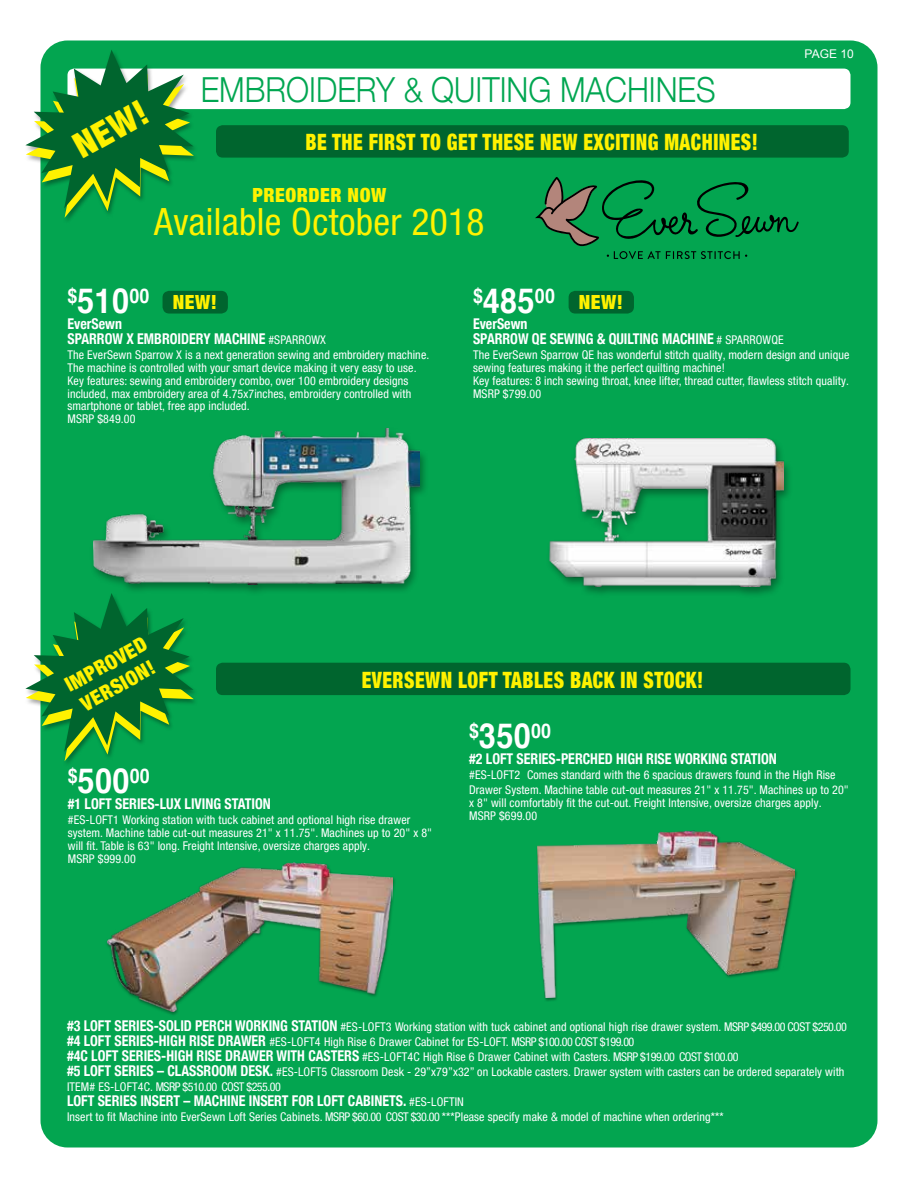
<style>
.page{position:relative;width:918px;height:1188px;background:#fff}
.page>*{position:absolute;margin:0;border:0;box-sizing:border-box;transform-origin:0 0}
.t1{font:condensed 37.5px "Helvetica Neue LT Pro";letter-spacing:.01em;color:#fff200}
.t2{font:900 condensed 35.1px "Helvetica Neue";color:#fff200}
.t3{font:300 34.5px "Helvetica Neue";color:#00a651;scale:.9 1}
.t4{font:900 condensed 22.5px "Helvetica Neue";letter-spacing:.025em;color:#fff200;scale:.86 1}
.t5{font:900 condensed 20.25px/24.3px "Helvetica Neue";color:#fff200}
.t6{font:700 20.1px "Helvetica";letter-spacing:.01em;color:#fff;scale:.89 1}
.t7{font:900 condensed 19.5px "Helvetica Neue";letter-spacing:.025em;color:#fff200}
.t8{font:700 condensed 14.85px/15px "Helvetica Neue";color:#fff;scale:.94 1}
.t9{font:condensed 12px/12.8px "Helvetica Neue LT Pro";letter-spacing:.01em;color:#fff}
.t10{font:12px "Arial";color:#fff}
.s1{font-size:34.5px}
.s2{font-family:"Helvetica Neue LT Pro";font-weight:400;font-size:12px}
.s3{font-family:"Helvetica Neue";font-weight:700;font-size:14.85px}
</style>
<div class="page">
<div style="left:40px;top:40px;width:838px;height:1108px;background:#03a550;border-radius:27px"></div>
<div style="left:216px;top:663px;width:634px;height:32px;background:#00652e;border-radius:7px"></div>
<div style="left:24px;top:593px;width:175px;height:175px;background:#000;opacity:.35"></div>
<svg style="left:25px;top:593px;width:169px;height:168px"></svg>
<img style="left:107px;top:862px;width:285px;height:149px">
<img style="left:537px;top:831px;width:257px;height:167px">
<div style="left:89px;top:427px;width:340px;height:170px;background:#000;opacity:.35"></div>
<img style="left:93px;top:428px;width:326px;height:157px">
<div style="left:546px;top:437px;width:247px;height:162px;background:#000;opacity:.35"></div>
<img style="left:550px;top:439px;width:233px;height:148px">
<div style="left:68px;top:69px;width:782px;height:40px;background:#fff;border-radius:7px"></div>
<div style="left:163px;top:291px;width:65px;height:23px;background:#00652e;border-radius:7px"></div>
<div style="left:569px;top:291px;width:65px;height:23px;background:#00652e;border-radius:7px"></div>
<div style="left:216px;top:125px;width:633px;height:33px;background:#00652e;border-radius:7px"></div>
<div style="left:24px;top:49px;width:175px;height:175px;background:#000;opacity:.35"></div>
<svg style="left:25px;top:50px;width:169px;height:168px"></svg>
<svg style="left:535px;top:177px;width:264px;height:82px"></svg>
<h3 class="t3" style="left:201px;top:62px;width:573px">EMBROIDERY &amp; QUITING MACHINES</h3>
<h2 class="t2" style="left:62px;top:123px;width:81px;rotate:-29deg">NEW!</h2>
<h3 class="t4" style="left:306px;top:124px;width:528px">BE THE FIRST TO GET THESE NEW EXCITING MACHINES!</h3>
<h3 class="t7" style="left:253px;top:179px;width:135px">PREORDER NOW</h3>
<h1 class="t1" style="left:154px;top:200px;width:332px">Available October 2018</h1>
<p class="t10" style="left:805px;top:46px;width:51px">PAGE 10</p>
<h3 class="t6" style="left:68px;top:280px;width:94px">$<span class="s1">510</span>00</h3>
<p class="t8" style="left:68px;top:316px;width:277px">EverSewn<br>SPARROW X EMBROIDERY MACHINE <span class="s2">#SPARROWX</span></p>
<p class="t9" style="left:68px;top:349px;width:363px">The EverSewn Sparrow X is a next generation sewing and embroidery machine.<br>The machine is controlled with your smart device making it very easy to use.<br>Key features: sewing and embroidery combo, over 100 embroidery designs included, max embroidery area of 4.75x7inches, embroidery controlled with smartphone or tablet, free app included.<br>MSRP $849.00</p>
<h3 class="t6" style="left:473px;top:280px;width:94px">$<span class="s1">485</span>00</h3>
<p class="t8" style="left:473px;top:316px;width:332px">EverSewn<br>SPARROW QE SEWING &amp; QUILTING MACHINE <span class="s2"># SPARROWQE</span></p>
<p class="t9" style="left:473px;top:349px;width:378px">The EverSewn Sparrow QE has wonderful stitch quality, modern design and unique sewing features making it the perfect quilting machine!<br>Key features: 8 inch sewing throat, knee lifter, thread cutter, flawless stitch quality.<br>MSRP $799.00</p>
<h3 class="t7" style="left:173px;top:286px;width:46px">NEW!</h3>
<h3 class="t7" style="left:579px;top:286px;width:46px">NEW!</h3>
<h3 class="t5" style="left:60px;top:675px;width:92px;rotate:-29deg">IMPROVED<br>VERSION!</h3>
<h3 class="t4" style="left:362px;top:661px;width:399px">EVERSEWN LOFT TABLES BACK IN STOCK!</h3>
<h3 class="t6" style="left:68px;top:760px;width:94px">$<span class="s1">500</span>00</h3>
<p class="t8" style="left:68px;top:796px;width:217px">#1 LOFT SERIES-LUX LIVING STATION</p>
<p class="t9" style="left:68px;top:814px;width:366px">#ES-LOFT1 Working station with tuck cabinet and optional high rise drawer system. Machine table cut-out measures 21" x 11.75". Machines up to 20" x 8" will fit. Table is 63" long. Freight Intensive, oversize charges apply.<br>MSRP $999.00</p>
<h3 class="t6" style="left:469px;top:714px;width:94px">$<span class="s1">350</span>00</h3>
<p class="t8" style="left:469px;top:750px;width:329px">#2 LOFT SERIES-PERCHED HIGH RISE WORKING STATION</p>
<p class="t9" style="left:469px;top:767px;width:381px;line-height:15px">#ES-LOFT2 Comes standard with the 6 spacious drawers found in the High Rise<br>Drawer System. Machine table cut-out measures 21" x 11.75". Machines up to 20"</p>
<p class="t9" style="left:469px;top:796px;width:354px">x 8" will comfortably fit the cut-out. Freight Intensive, oversize charges apply.<br>MSRP $699.00</p>
<p class="t9" style="left:67px;top:1019px;width:782px;line-height:15px"><span class="s3">#3 LOFT SERIES-SOLID PERCH WORKING STATION</span> #ES-LOFT3 Working station with tuck cabinet and optional high rise drawer system. MSRP $499.00 COST $250.00 <span class="s3">#4 LOFT SERIES-HIGH RISE DRAWER</span> #ES-LOFT4 High Rise 6 Drawer Cabinet for ES-LOFT. MSRP $100.00 COST $199.00<br><span class="s3">#4C LOFT SERIES-HIGH RISE DRAWER WITH CASTERS</span> #ES-LOFT4C High Rise 6 Drawer Cabinet with Casters. MSRP $199.00 COST $100.00<br><span class="s3">#5 LOFT SERIES – CLASSROOM DESK.</span> #ES-LOFT5 Classroom Desk - 29”x79”x32” on Lockable casters. Drawer system with casters can be ordered separately with ITEM# ES-LOFT4C. MSRP $510.00 COST $255.00</p>
<p class="t8" style="left:67px;top:1092px;width:424px">LOFT SERIES INSERT – MACHINE INSERT FOR LOFT CABINETS. <span class="s2">#ES-LOFTIN</span></p>
<p class="t9" style="left:67px;top:1110px;width:658px">Insert to fit Machine into EverSewn Loft Series Cabinets. MSRP $60.00 COST $30.00 ***Please specify make &amp; model of machine when ordering***</p>
</div>
